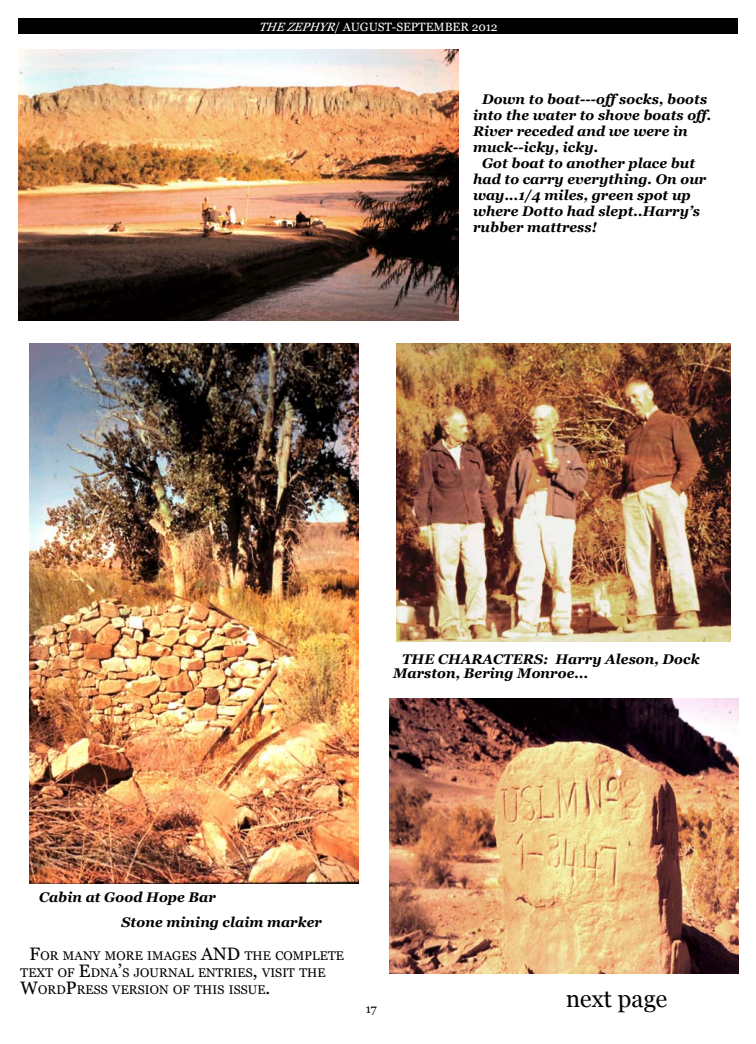
<style>
.page{position:relative;width:756px;height:1044px;background:#fff}
.page>*{position:absolute;margin:0;border:0;box-sizing:border-box;transform-origin:0 0}
.t1{font:24px "Georgia";color:#000}
.t2{font:italic 700 14px/16px "Georgia";color:#000}
.t3{font:12.6px/17px "Georgia";color:#000}
.t4{font:12px "Georgia";color:#fff}
.t5{font:12px "Georgia";color:#000}
.s1{font-style:italic}
.s2{font-size:18px}
</style>
<div class="page">
<div style="left:18px;top:18px;width:720px;height:16px;background:#000"></div>
<svg style="left:257px;top:34px;width:202px;height:226px"></svg>
<img style="left:18px;top:50px;width:440px;height:271px">
<img style="left:396px;top:343px;width:334px;height:298px">
<img style="left:29px;top:344px;width:329px;height:540px">
<img style="left:389px;top:698px;width:350px;height:276px">
<p class="t4" style="left:258px;top:20px;width:241px"><span class="s1">THEZEPHYR</span>/ AUGUST-SEPTEMBER 2012</p>
<p class="t2" style="left:473px;top:91px;width:240px;text-indent:9px">Down to boat---off socks, boots into the water to shove boats off.<br>River receded and we were in muck--icky, icky.</p>
<p class="t2" style="left:473px;top:155px;width:235px;text-indent:9px">Got boat to another place but had to carry everything. On our way...1/4 miles, green spot up where Dotto had slept..Harry’s rubber mattress!</p>
<p class="t2" style="left:393px;top:652px;width:308px;line-height:14px;text-indent:9px">THE CHARACTERS: Harry Aleson, Dock<br>Marston, Bering Monroe...</p>
<p class="t2" style="left:122px;top:884px;width:202px;line-height:25.7px;text-indent:-82px">Cabin at Good Hope Bar<br>Stone mining claim marker</p>
<p class="t3" style="left:21px;top:947px;width:325px;text-indent:9px"><span class="s2">F</span>OR MANY MORE IMAGES <span class="s2">AND</span> THE COMPLETE<br>TEXT OF <span class="s2">E</span>DNA<span class="s2">’</span>S JOURNAL ENTRIES<span class="s2">,</span> VISIT THE<br><span class="s2">W</span>ORD<span class="s2">P</span>RESS VERSION OF THIS ISSUE<span class="s2">.</span></p>
<p class="t5" style="left:366px;top:1002px;width:13px">17</p>
<h1 class="t1" style="left:566px;top:985px;width:104px">NEXT PAGE</h1>
</div>
